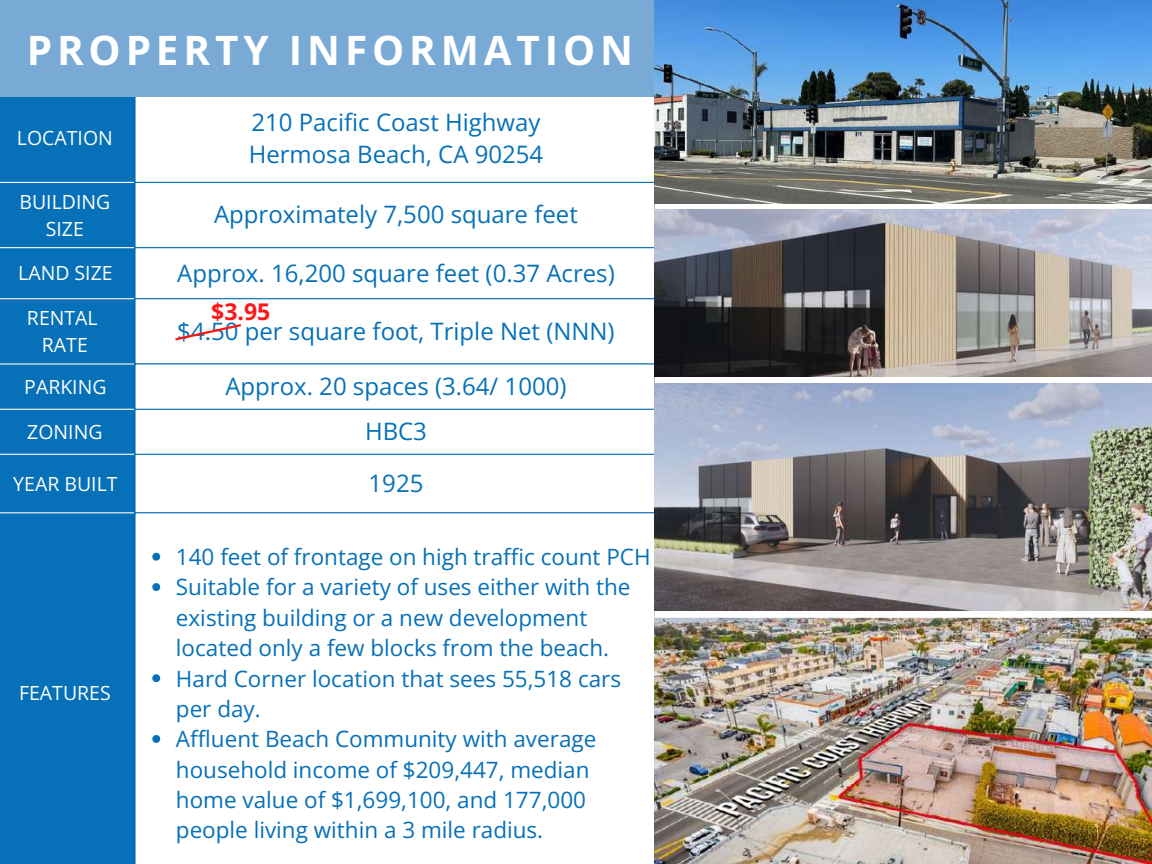
<style>
.page{position:relative;width:1152px;height:864px;background:#fff}
.page>*{position:absolute;margin:0;border:0;box-sizing:border-box;transform-origin:0 0}
.t1{font:700 40.5px "Open Sans";letter-spacing:.12em;color:#fff}
.t2{font:24px/32.7px "Open Sans";color:#0670b8}
.t3{font:700 23.1px "Open Sans";color:#ff1616}
.t4{font:22.5px/30.3px "Open Sans";color:#0670b8}
.t5{font:19.5px/27px "Open Sans";color:#fff;text-align:center}
.t6{font:19.5px "Open Sans";color:#fdfdfe}
</style>
<div class="page">
<div style="left:0;top:96px;width:134px;height:767px;background:#0670b8"></div>
<svg style="left:152px;top:553px;width:8px;height:8px"></svg>
<svg style="left:152px;top:583px;width:8px;height:8px"></svg>
<svg style="left:152px;top:674px;width:8px;height:8px"></svg>
<svg style="left:152px;top:735px;width:8px;height:8px"></svg>
<hr style="left:0;top:94px;width:1px;height:153px;background:#fff">
<hr style="left:0;top:299px;width:1px;height:64px;background:#fff">
<hr style="left:0;top:410px;width:1px;height:44px;background:#fff">
<hr style="left:0;top:513px;width:1px;height:351px;background:#fff">
<hr style="left:0;top:182px;width:134px;height:1px;background:#fff">
<hr style="left:0;top:247px;width:134px;height:1px;background:#fff">
<hr style="left:0;top:298px;width:134px;height:1px;background:#fff">
<hr style="left:0;top:363px;width:134px;height:2px;background:#fff">
<hr style="left:0;top:409px;width:134px;height:1px;background:#fff">
<hr style="left:0;top:454px;width:134px;height:1px;background:#fff">
<hr style="left:0;top:512px;width:134px;height:1px;background:#fff">
<hr style="left:134px;top:94px;width:1px;height:770px;background:#0670b8">
<hr style="left:134px;top:182px;width:524px;height:1px;background:#0670b8">
<hr style="left:134px;top:247px;width:524px;height:1px;background:#0670b8">
<hr style="left:134px;top:298px;width:524px;height:1px;background:#0670b8">
<hr style="left:134px;top:363px;width:524px;height:2px;background:#0670b8">
<hr style="left:134px;top:409px;width:524px;height:1px;background:#0670b8">
<hr style="left:134px;top:454px;width:524px;height:1px;background:#0670b8">
<hr style="left:134px;top:512px;width:524px;height:1px;background:#0670b8">
<hr style="left:134px;top:863px;width:524px;height:1px;background:#0670b8">
<div style="left:0;top:0;width:655px;height:96px;background:#78aad5"></div>
<img style="left:655px;top:618px;width:497px;height:246px">
<img style="left:655px;top:383px;width:497px;height:228px">
<img style="left:655px;top:0;width:497px;height:204px">
<img style="left:655px;top:209px;width:497px;height:168px">
<svg style="left:175px;top:324px;width:66px;height:17px"></svg>
<h1 class="t1" style="left:27px;top:22px;width:608px">PROPERTY INFORMATION</h1>
<p class="t6" style="left:17px;top:124px;width:97px">LOCATION</p>
<p class="t2" style="left:249px;top:105px;width:296px">210 Pacific Coast Highway<br>Hermosa Beach, CA 90254</p>
<p class="t5" style="left:19px;top:188px;width:92px">BUILDING<br>SIZE</p>
<p class="t2" style="left:214px;top:198px;width:365px">Approximately 7,500 square feet</p>
<p class="t5" style="left:18px;top:259px;width:96px">LAND SIZE</p>
<p class="t2" style="left:177px;top:256px;width:439px">Approx. 16,200 square feet (0.37 Acres)</p>
<p class="t5" style="left:27px;top:304px;width:72px">RENTAL<br>RATE</p>
<p class="t2" style="left:177px;top:314px;width:439px">$4.50 per square foot, Triple Net (NNN)</p>
<p class="t6" style="left:24px;top:373px;width:84px">PARKING</p>
<p class="t2" style="left:225px;top:369px;width:343px">Approx. 20 spaces (3.64/ 1000)</p>
<p class="t5" style="left:27px;top:418px;width:77px">ZONING</p>
<p class="t2" style="left:365px;top:415px;width:64px">HBC3</p>
<p class="t5" style="left:13px;top:470px;width:106px">YEAR BUILT</p>
<p class="t2" style="left:369px;top:466px;width:56px">1925</p>
<p class="t3" style="left:211px;top:296px;width:61px">$3.95</p>
<p class="t5" style="left:19px;top:679px;width:93px">FEATURES</p>
<p class="t4" style="left:176px;top:541px;width:476px">140 feet of frontage on high traffic count PCH Suitable for a variety of uses either with the existing building or a new development located only a few blocks from the beach.<br>Hard Corner location that sees 55,518 cars per day.<br>Affluent Beach Community with average household income of $209,447, median home value of $1,699,100, and 177,000 people living within a 3 mile radius.</p>
</div>
